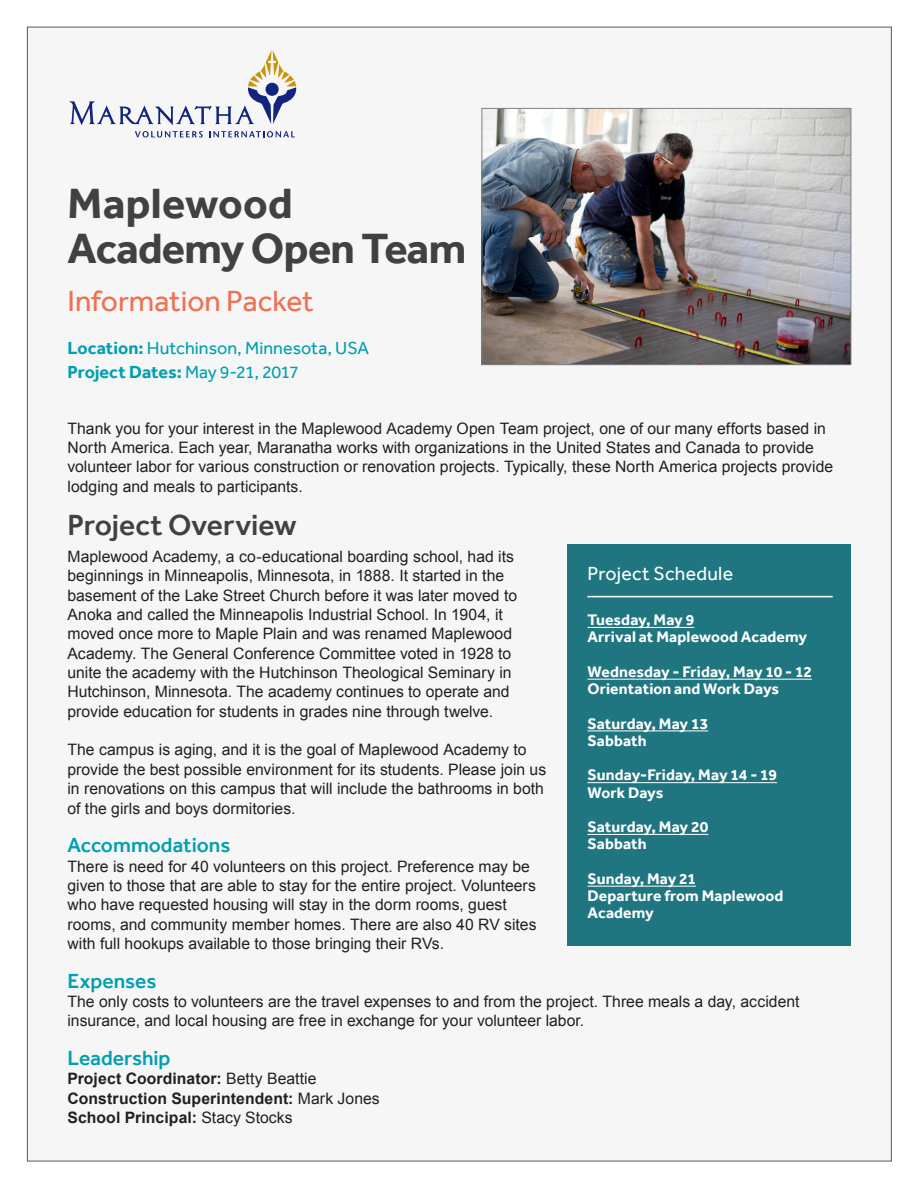
<style>
.page{position:relative;width:918px;height:1188px;background:#fff}
.page>*{position:absolute;margin:0;border:0;box-sizing:border-box;transform-origin:0 0}
.t1{font:700 43.5px "Effra";letter-spacing:-.015em;color:#414141}
.t2{font:700 43.5px "Effra";letter-spacing:.005em;color:#414141}
.HEADING{font:30px "Effra";letter-spacing:-.005em;color:#ed7251}
.HEADING-2{font:500 30px "Effra";letter-spacing:-.005em;color:#414141}
.SUBHEAD{font:500 21px "Effra";color:#00a0b0}
.Info_Box_Heading{font:19.5px "Effra";letter-spacing:.01em;color:#fff}
.SUBHEAD-2{font:18px "Effra";color:#00a0b0}
.SUBHEAD-3{font:700 18px "Effra";color:#00a0b0}
.BODY{font:15.75px/19.4px "Arial";color:#231f20}
.BODY-2{font:700 15.75px/17.2px "Effra";letter-spacing:.005em;color:#fff}
.BODY-3{font:700 15.75px "Arial";letter-spacing:.005em;color:#231f20}
.s1{font-weight:700}
.s2{font-weight:400}
</style>
<div class="page">
<div style="left:27px;top:27px;width:865px;height:1134px;background:#f6f6f7;border:1px solid #57585a"></div>
<img style="left:483px;top:110px;width:366px;height:253px">
<div style="left:481px;top:108px;width:370px;height:257px;border:1px solid #808285"></div>
<svg style="left:135px;top:131px;width:68px;height:7px"></svg>
<svg style="left:209px;top:131px;width:86px;height:7px"></svg>
<svg style="left:69px;top:50px;width:227px;height:75px"></svg>
<div style="left:567px;top:544px;width:283px;height:402px;background:#207680"></div>
<hr style="left:587px;top:627px;width:107px;height:1px;background:#fff">
<hr style="left:587px;top:679px;width:225px;height:1px;background:#fff">
<hr style="left:587px;top:731px;width:121px;height:1px;background:#fff">
<hr style="left:587px;top:782px;width:190px;height:1px;background:#fff">
<hr style="left:587px;top:834px;width:121px;height:1px;background:#fff">
<hr style="left:587px;top:886px;width:109px;height:1px;background:#fff">
<hr style="left:587px;top:596px;width:246px;height:1px;background:#fff">
<p class="t2" style="left:68px;top:177px;width:227px">Maplewood</p>
<p class="t1" style="left:68px;top:222px;width:400px">Academy Open Team</p>
<p class="HEADING" style="left:68px;top:283px;width:248px">Information Packet</p>
<p class="SUBHEAD-2" style="left:68px;top:338px;width:303px"><span class="s1">Location:</span> Hutchinson, Minnesota, USA</p>
<p class="SUBHEAD-3" style="left:68px;top:362px;width:233px">Project Dates: <span class="s2">May 9-21, 2017</span></p>
<p class="BODY" style="left:68px;top:419px;width:767px">Thank you for your interest in the Maplewood Academy Open Team project, one of our many efforts based in North America. Each year, Maranatha works with organizations in the United States and Canada to provide volunteer labor for various construction or renovation projects. Typically, these North America projects provide lodging and meals to participants.</p>
<p class="HEADING-2" style="left:68px;top:507px;width:231px">Project Overview</p>
<p class="BODY" style="left:68px;top:547px;width:451px">Maplewood Academy, a co-educational boarding school, had its beginnings in Minneapolis, Minnesota, in 1888. It started in the basement of the Lake Street Church before it was later moved to Anoka and called the Minneapolis Industrial School. In 1904, it moved once more to Maple Plain and was renamed Maplewood Academy. The General Conference Committee voted in 1928 to unite the academy with the Hutchinson Theological Seminary in Hutchinson, Minnesota. The academy continues to operate and provide education for students in grades nine through twelve.</p>
<p class="BODY" style="left:68px;top:740px;width:480px">The campus is aging, and it is the goal of Maplewood Academy to provide the best possible environment for its students. Please join us in renovations on this campus that will include the bathrooms in both of the girls and boys dormitories.</p>
<p class="SUBHEAD" style="left:68px;top:833px;width:164px">Accommodations</p>
<p class="BODY" style="left:68px;top:857px;width:471px">There is need for 40 volunteers on this project. Preference may be given to those that are able to stay for the entire project. Volunteers who have requested housing will stay in the dorm rooms, guest rooms, and community member homes. There are also 40 RV sites with full hookups available to those bringing their RVs.</p>
<p class="SUBHEAD" style="left:68px;top:968px;width:91px">Expenses</p>
<p class="BODY" style="left:68px;top:992px;width:734px">The only costs to volunteers are the travel expenses to and from the project. Three meals a day, accident insurance, and local housing are free in exchange for your volunteer labor.</p>
<p class="SUBHEAD" style="left:68px;top:1046px;width:105px">Leadership</p>
<p class="BODY-3" style="left:68px;top:1068px;width:251px">Project Coordinator: <span class="s2">Betty Beattie</span></p>
<p class="BODY-3" style="left:68px;top:1088px;width:314px">Construction Superintendent: <span class="s2">Mark Jones</span></p>
<p class="BODY-3" style="left:68px;top:1107px;width:227px">School Principal: <span class="s2">Stacy Stocks</span></p>
<p class="Info_Box_Heading" style="left:587px;top:562px;width:147px">Project Schedule</p>
<p class="BODY-2" style="left:587px;top:611px;width:108px">Tuesday, May 9</p>
<p class="BODY-2" style="left:587px;top:628px;width:221px">Arrival at Maplewood Academy</p>
<p class="BODY-2" style="left:587px;top:663px;width:226px">Wednesday - Friday, May 10 - 12</p>
<p class="BODY-2" style="left:587px;top:680px;width:193px">Orientation and Work Days</p>
<p class="BODY-2" style="left:587px;top:714px;width:122px">Saturday, May 13</p>
<p class="BODY-2" style="left:587px;top:732px;width:61px">Sabbath</p>
<p class="BODY-2" style="left:587px;top:766px;width:191px">Sunday-Friday, May 14 - 19</p>
<p class="BODY-2" style="left:587px;top:783px;width:77px">Work Days</p>
<p class="BODY-2" style="left:587px;top:818px;width:122px">Saturday, May 20</p>
<p class="BODY-2" style="left:587px;top:835px;width:61px">Sabbath</p>
<p class="BODY-2" style="left:587px;top:870px;width:110px">Sunday, May 21</p>
<p class="BODY-2" style="left:587px;top:887px;width:197px">Departure from Maplewood<br>Academy</p>
</div>
